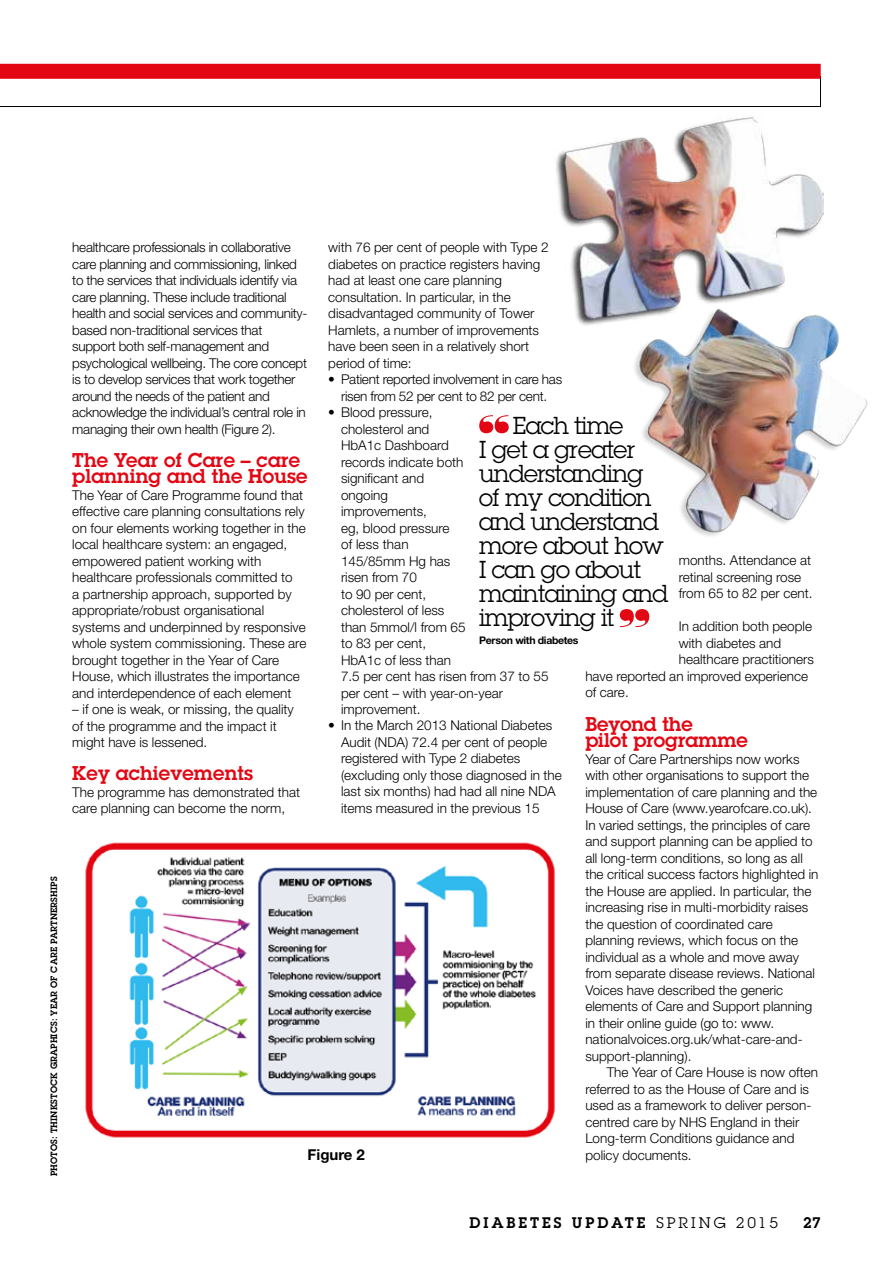
<style>
.page{position:relative;width:893px;height:1263px;background:#fff}
.page>*{position:absolute;margin:0;border:0;box-sizing:border-box;transform-origin:0 0}
.t1{font:24px/24px "Lubalin Graph";letter-spacing:-.03em;color:#000}
.t2{font:600 19.5px/16.5px "Lubalin Graph";letter-spacing:.01em;color:#e30613}
.t3{font:600 15px "Lubalin Graph";letter-spacing:.2em;color:#000}
.t4{font:700 15px "Helvetica Neue LT Std";color:#000}
.t5{font:300 13.5px/16.5px "Helvetica Neue LT Std";color:#000}
.t6{font:300 13.5px/16.5px "Helvetica Neue LT Std";letter-spacing:-.02em;color:#000}
.t7{font:700 10.5px "Helvetica Neue LT Std";letter-spacing:-.03em;color:#000}
.t8{font:600 9px "Lubalin Graph";letter-spacing:.02em;color:#000}
.s1{font-weight:400}
</style>
<div class="page">
<svg style="left:0;top:79px;width:821px;height:28px"></svg>
<div style="left:0;top:64px;width:821px;height:15px;background:#e30613"></div>
<svg style="left:479px;top:415px;width:30px;height:18px"></svg>
<svg style="left:620px;top:609px;width:29px;height:18px"></svg>
<img style="left:85px;top:842px;width:470px;height:296px">
<img style="left:556px;top:116px;width:268px;height:210px">
<img style="left:597px;top:278px;width:270px;height:258px">
<p class="t8" style="left:48px;top:1176px;width:301px;rotate:-90deg">PHOTOS: THINKSTOCK GRAPHICS: YEAR OF CARE PARTNERSHIPS</p>
<p class="t5" style="left:328px;top:239px;width:222px">with 76 per cent of people with Type 2 diabetes on practice registers having had at least one care planning consultation. In particular, in the disadvantaged community of Tower<br>Hamlets, a number of improvements have been seen in a relatively short period of time:</p>
<p class="t6" style="left:328px;top:371px;width:235px;text-align:center">• Patient reported involvement in care has risen from 52 per cent to 82 per cent.</p>
<p class="t5" style="left:341px;top:404px;width:209px;text-indent:-13px">• Blood pressure,<br>cholesterol and<br>HbA1c Dashboard<br>records indicate both<br>significant and<br>ongoing<br>improvements,<br>eg, blood pressure<br>of less than<br>145/85mm Hg has<br>risen from 70<br>to 90 per cent,<br>cholesterol of less<br>than 5mmol/l from 65<br>to 83 per cent,<br>HbA1c of less than<br>7.5 per cent has risen from 37 to 55 per cent – with year-on-year improvement.</p>
<p class="t5" style="left:341px;top:717px;width:222px;text-indent:-13px">• In the March 2013 National Diabetes Audit (NDA) 72.4 per cent of people registered with Type 2 diabetes (excluding only those diagnosed in the last six months) had had all nine NDA items measured in the previous 15</p>
<p class="t6" style="left:72px;top:239px;width:237px">healthcare professionals in collaborative care planning and commissioning, linked to the services that individuals identify via care planning. These include traditional health and social services and community&shy;based non-traditional services that support both self-management and psychological wellbeing. The core concept is to develop services that work together around the needs of the patient and acknowledge the individual’s central role in managing their own health (Figure 2).</p>
<h2 class="t2" style="left:72px;top:451px;width:237px">The Year of Care – care planning and the House</h2>
<p class="t5" style="left:72px;top:486px;width:236px">The Year of Care Programme found that effective care planning consultations rely on four elements working together in the local healthcare system: an engaged, empowered patient working with healthcare professionals committed to<br>a partnership approach, supported by appropriate/robust organisational systems and underpinned by responsive whole system commissioning. These are brought together in the Year of Care House, which illustrates the importance and interdependence of each element</p>
<p class="t5" style="left:72px;top:701px;width:223px">– if one is weak, or missing, the quality of the programme and the impact it might have is lessened.</p>
<h2 class="t2" style="left:72px;top:765px;width:182px">Key achievements</h2>
<p class="t5" style="left:72px;top:783px;width:229px">The programme has demonstrated that care planning can become the norm,</p>
<h1 class="t1" style="left:479px;top:414px;width:191px;text-indent:34px">Each time<br>I get a greater understanding of my condition and understand more about how<br>I can go about maintaining and improving it</h1>
<p class="t7" style="left:479px;top:634px;width:101px">Person with diabetes</p>
<p class="t5" style="left:679px;top:552px;width:135px">months. Attendance at retinal screening rose from 65 to 82 per cent.</p>
<p class="t5" style="left:679px;top:618px;width:135px">In addition both people</p>
<p class="t5" style="left:679px;top:635px;width:104px">with diabetes and</p>
<p class="t5" style="left:679px;top:651px;width:137px">healthcare practitioners</p>
<p class="t5" style="left:585px;top:668px;width:224px">have reported an improved experience</p>
<p class="t5" style="left:585px;top:684px;width:45px">of care.</p>
<h2 class="t2" style="left:585px;top:715px;width:164px">Beyond the<br>pilot programme</h2>
<p class="t5" style="left:585px;top:750px;width:235px">Year of Care Partnerships now works with other organisations to support the implementation of care planning and the House of Care (www.yearofcare.co.uk).<br>In varied settings, the principles of care and support planning can be applied to all long-term conditions, so long as all the critical success factors highlighted in the House are applied. In particular, the increasing rise in multi-morbidity raises the question of coordinated care planning reviews, which focus on the individual as a whole and move away from separate disease reviews. National Voices have described the generic elements of Care and Support planning in their online guide (go to: www. nationalvoices.org.uk/what-care-and&shy;support-planning).</p>
<p class="t5" style="left:585px;top:1064px;width:234px;text-indent:21px">The Year of Care House is now often referred to as the House of Care and is used as a framework to deliver person&shy;centred care by NHS England in their<br>Long-term Conditions guidance and policy documents.</p>
<p class="t4" style="left:308px;top:1145px;width:59px">Figure 2</p>
<p class="t3" style="left:469px;top:1213px;width:310px">DIABETES UPDATE <span class="s1">SPRING 2015</span></p>
<p class="t3" style="left:803px;top:1213px;width:19px">27</p>
</div>
